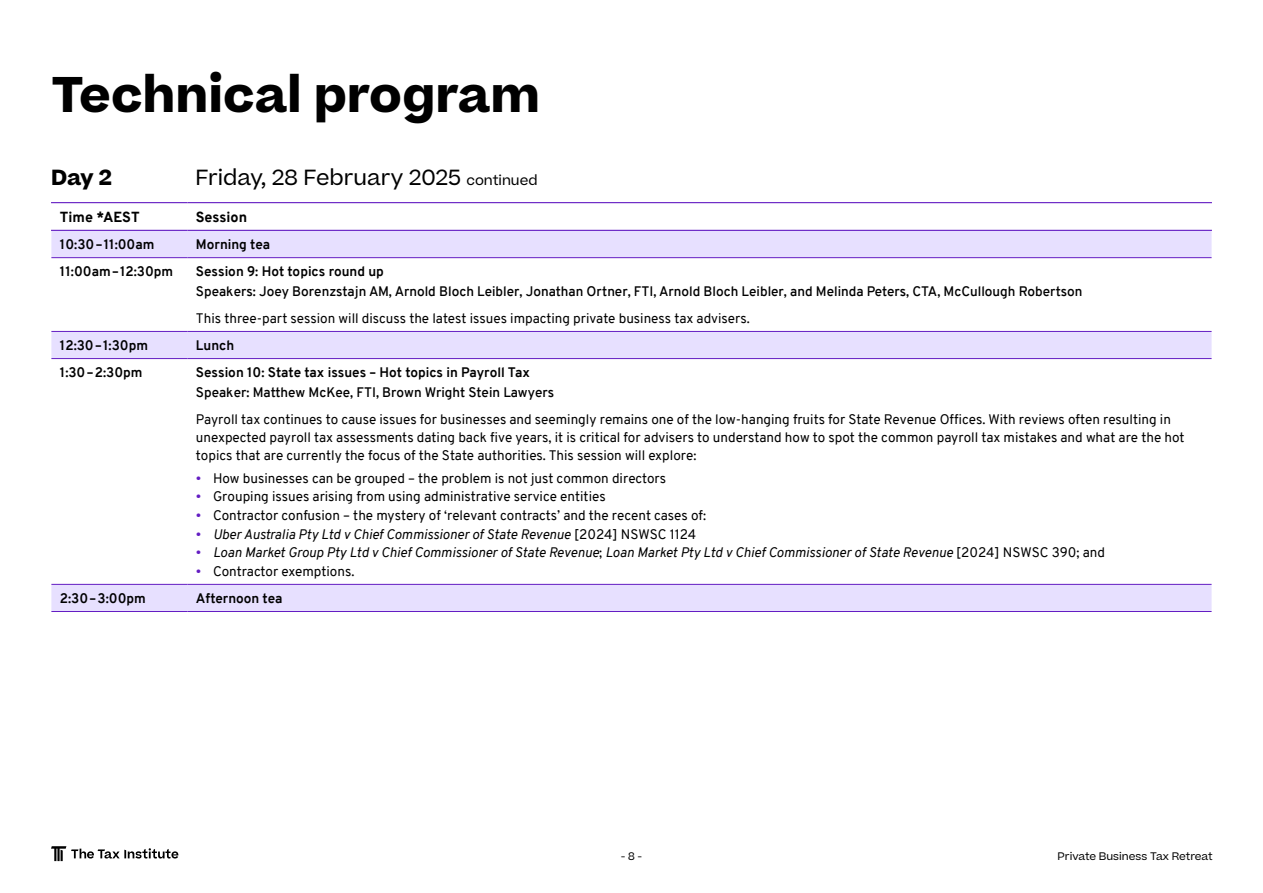
<style>
.page{position:relative;width:1263px;height:893px;background:#fff}
.page>*{position:absolute;margin:0;border:0;box-sizing:border-box;transform-origin:0 0}
.t1{font:700 48px "Beatrice";color:#000}
.t2{font:21px "Beatrice";color:#000}
.t3{font:700 21px "Beatrice";color:#000}
.t4{font:800 14.25px "Overpass";color:#000}
.t5{font:13.5px/18px "Overpass";color:#000}
.t6{font:italic 13.5px "Overpass";color:#000}
.t7{font:600 13.5px "Overpass";color:#000}
.t8{font:700 13.5px "Overpass";color:#000}
.t9{font:10.5px "Beatrice";color:#000}
.s1{font-size:13.5px}
.s2{color:#641dc3}
.s3{font-style:normal;color:#641dc3}
.s4{font-style:normal}
</style>
<div class="page">
<svg style="left:51px;top:231px;width:1160px;height:380px"></svg>
<hr style="left:51px;top:257px;width:136px;height:1px;background:#641dc3">
<hr style="left:187px;top:257px;width:1024px;height:1px;background:#641dc3">
<hr style="left:51px;top:331px;width:136px;height:1px;background:#641dc3">
<hr style="left:187px;top:331px;width:1024px;height:1px;background:#641dc3">
<hr style="left:51px;top:358px;width:136px;height:1px;background:#641dc3">
<hr style="left:187px;top:358px;width:1024px;height:1px;background:#641dc3">
<hr style="left:51px;top:584px;width:136px;height:1px;background:#641dc3">
<hr style="left:187px;top:584px;width:1024px;height:1px;background:#641dc3">
<hr style="left:51px;top:611px;width:136px;height:1px;background:#641dc3">
<hr style="left:187px;top:611px;width:1024px;height:1px;background:#641dc3">
<hr style="left:51px;top:202px;width:136px;height:1px;background:#641dc3">
<hr style="left:51px;top:230px;width:136px;height:1px;background:#641dc3">
<hr style="left:187px;top:202px;width:1025px;height:1px;background:#641dc3">
<hr style="left:187px;top:230px;width:1025px;height:1px;background:#641dc3">
<svg style="left:51px;top:846px;width:127px;height:15px"></svg>
<h1 class="t1" style="left:51px;top:61px;width:490px">Technical program</h1>
<h2 class="t3" style="left:51px;top:163px;width:62px">Day 2</h2>
<h2 class="t2" style="left:196px;top:164px;width:343px">Friday, 28 February 2025 <span class="s1">continued</span></h2>
<p class="t4" style="left:60px;top:207px;width:81px">Time *AEST</p>
<p class="t4" style="left:196px;top:207px;width:53px">Session</p>
<p class="t8" style="left:60px;top:235px;width:96px">10:30–11:00am</p>
<p class="t8" style="left:196px;top:235px;width:76px">Morning tea</p>
<p class="t8" style="left:60px;top:262px;width:115px">11:00am–12:30pm</p>
<p class="t8" style="left:196px;top:262px;width:189px">Session 9: Hot topics round up</p>
<p class="t7" style="left:196px;top:282px;width:888px">Speakers: Joey Borenzstajn AM, Arnold Bloch Leibler, Jonathan Ortner, FTI, Arnold Bloch Leibler, and Melinda Peters, CTA, McCullough Robertson</p>
<p class="t5" style="left:196px;top:309px;width:555px">This three-part session will discuss the latest issues impacting private business tax advisers.</p>
<p class="t8" style="left:60px;top:336px;width:90px">12:30–1:30pm</p>
<p class="t8" style="left:196px;top:336px;width:40px">Lunch</p>
<p class="t8" style="left:60px;top:363px;width:84px">1:30–2:30pm</p>
<p class="t8" style="left:196px;top:363px;width:335px">Session 10: State tax issues – Hot topics in Payroll Tax</p>
<p class="t7" style="left:196px;top:383px;width:360px">Speaker: Matthew McKee, FTI, Brown Wright Stein Lawyers</p>
<p class="t5" style="left:196px;top:410px;width:990px">Payroll tax continues to cause issues for businesses and seemingly remains one of the low-hanging fruits for State Revenue Offices. With reviews often resulting in unexpected payroll tax assessments dating back five years, it is critical for advisers to understand how to spot the common payroll tax mistakes and what are the hot topics that are currently the focus of the State authorities. This session will explore:</p>
<p class="t5" style="left:196px;top:469px;width:472px"><span class="s2">•</span> How businesses can be grouped – the problem is not just common directors</p>
<p class="t5" style="left:196px;top:488px;width:411px"><span class="s2">•</span> Grouping issues arising from using administrative service entities</p>
<p class="t5" style="left:196px;top:506px;width:512px"><span class="s2">•</span> Contractor confusion – the mystery of ‘relevant contracts’ and the recent cases of:</p>
<p class="t6" style="left:196px;top:524px;width:502px"><span class="s3">•</span> Uber Australia Pty Ltd v Chief Commissioner of State Revenue <span class="s4">[2024] NSWSC 1124</span></p>
<p class="t6" style="left:196px;top:543px;width:910px"><span class="s3">•</span> Loan Market Group Pty Ltd v Chief Commissioner of State Revenue<span class="s4">;</span> Loan Market Pty Ltd v Chief Commissioner of State Revenue <span class="s4">[2024] NSWSC 390; and</span></p>
<p class="t5" style="left:196px;top:562px;width:160px"><span class="s2">•</span> Contractor exemptions.</p>
<p class="t8" style="left:60px;top:589px;width:87px">2:30–3:00pm</p>
<p class="t8" style="left:196px;top:589px;width:88px">Afternoon tea</p>
<p class="t9" style="left:621px;top:849px;width:23px">- 8 -</p>
<p class="t9" style="left:1057px;top:849px;width:157px">Private Business Tax Retreat</p>
</div>
